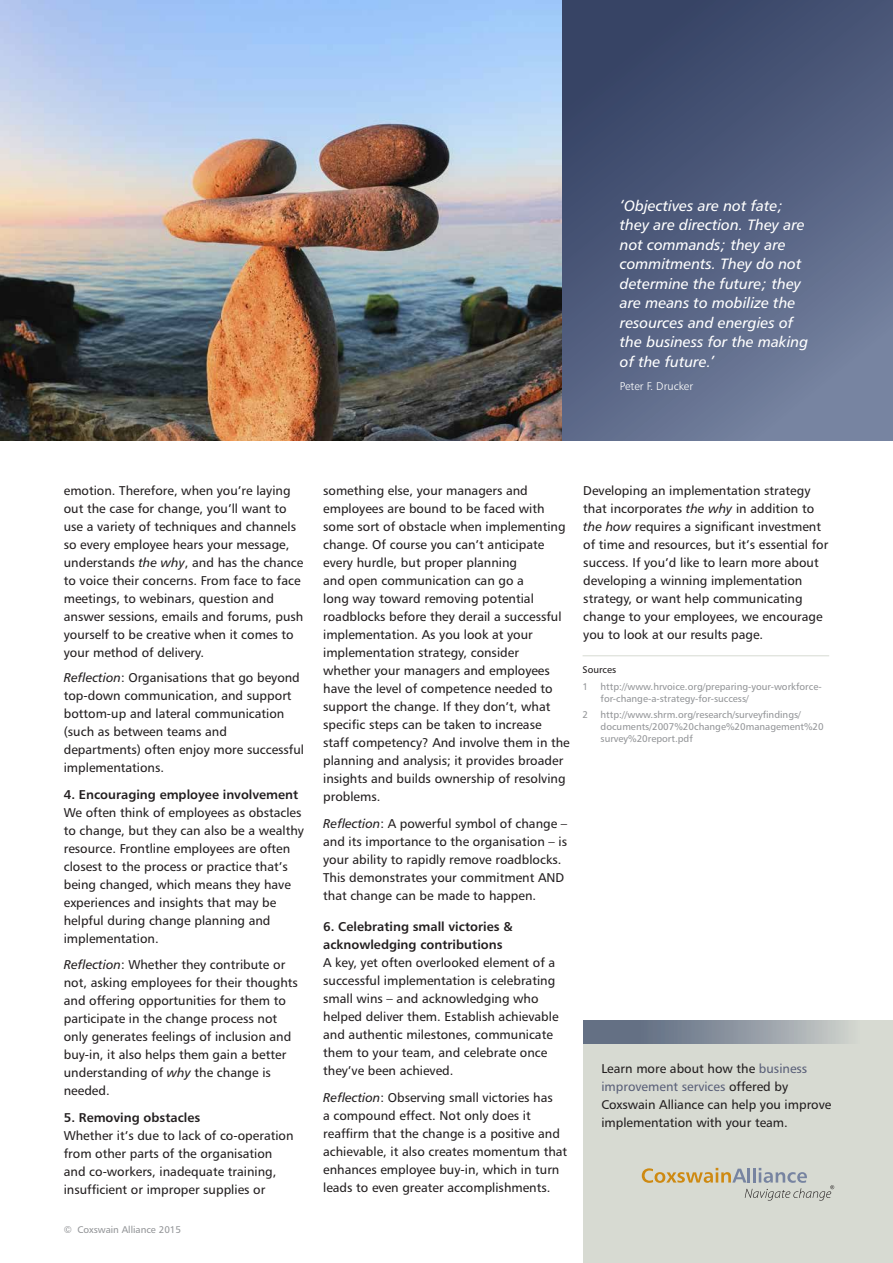
<style>
.page{position:relative;width:893px;height:1263px;background:#fff}
.page>*{position:absolute;margin:0;border:0;box-sizing:border-box;transform-origin:0 0}
.t1{font:15px/19.5px "Humanist 777 BT Italic B";color:#fff}
.t2{font:12.75px/18px "Humanist 777 BT Roman B";color:#231f20}
.t3{font:12.75px/18px "Humanist 777 BT Bold B";color:#231f20}
.t4{font:11.25px "Humanist 777 BT Light B";color:#fff}
.t5{font:9.75px/12px "Humanist 777 BT Roman B";color:#939598}
.t6{font:9.75px "Humanist 777 BT Roman B";color:#231f20}
.s1{font-family:"Humanist 777 BT Italic B"}
.s2{color:#5a6079}
</style>
<div class="page">
<svg style="left:561px;top:0;width:332px;height:440px;background:#546181"></svg>
<img style="left:0;top:0;width:561px;height:440px">
<hr style="left:583px;top:655px;width:246px;height:1px;background:#d7dad2">
<div style="left:583px;top:1020px;width:310px;height:243px;background:#d7dad2"></div>
<svg style="left:583px;top:1020px;width:265px;height:24px;background:#89929e"></svg>
<svg style="left:642px;top:1167px;width:192px;height:33px"></svg>
<p class="t1" style="left:620px;top:196px;width:190px">‘Objectives are not fate; they are direction. They are not commands; they are commitments. They do not determine the future; they are means to mobilize the resources and energies of the business for the making of the future.’</p>
<p class="t4" style="left:620px;top:380px;width:75px">Peter F. Drucker</p>
<p class="t2" style="left:64px;top:481px;width:241px">emotion. Therefore, when you’re laying out the case for change, you’ll want to use a variety of techniques and channels so every employee hears your message, understands <span class="s1">the why</span>, and has the chance to voice their concerns. From face to face meetings, to webinars, question and answer sessions, emails and forums, push yourself to be creative when it comes to your method of delivery.</p>
<p class="t2" style="left:64px;top:669px;width:242px"><span class="s1">Reflection</span>: Organisations that go beyond top-down communication, and support bottom-up and lateral communication (such as between teams and departments) often enjoy more successful implementations.</p>
<p class="t3" style="left:64px;top:786px;width:236px">4. Encouraging employee involvement</p>
<p class="t2" style="left:64px;top:804px;width:242px">We often think of employees as obstacles to change, but they can also be a wealthy resource. Frontline employees are often closest to the process or practice that’s being changed, which means they have experiences and insights that may be helpful during change planning and implementation.</p>
<p class="t2" style="left:64px;top:955px;width:236px"><span class="s1">Reflection</span>: Whether they contribute or not, asking employees for their thoughts and offering opportunities for them to participate in the change process not only generates feelings of inclusion and buy-in, it also helps them gain a better understanding of <span class="s1">why</span> the change is needed.</p>
<p class="t3" style="left:64px;top:1108px;width:138px">5. Removing obstacles</p>
<p class="t2" style="left:64px;top:1126px;width:231px">Whether it’s due to lack of co-operation from other parts of the organisation and co-workers, inadequate training, insufficient or improper supplies or</p>
<p class="t5" style="left:64px;top:1223px;width:119px">© Coxswain Alliance 2015</p>
<p class="t2" style="left:323px;top:481px;width:248px">something else, your managers and employees are bound to be faced with some sort of obstacle when implementing change. Of course you can’t anticipate every hurdle, but proper planning<br>and open communication can go a<br>long way toward removing potential roadblocks before they derail a successful implementation. As you look at your implementation strategy, consider<br>whether your managers and employees have the level of competence needed to support the change. If they don’t, what specific steps can be taken to increase staff competency? And involve them in the planning and analysis; it provides broader insights and builds ownership of resolving problems.</p>
<p class="t2" style="left:323px;top:814px;width:246px"><span class="s1">Reflection</span>: A powerful symbol of change – and its importance to the organisation – is your ability to rapidly remove roadblocks.<br>This demonstrates your commitment AND that change can be made to happen.</p>
<p class="t3" style="left:323px;top:917px;width:191px">6. Celebrating small victories &amp; acknowledging contributions</p>
<p class="t2" style="left:323px;top:953px;width:237px">A key, yet often overlooked element of a successful implementation is celebrating small wins – and acknowledging who helped deliver them. Establish achievable and authentic milestones, communicate them to your team, and celebrate once they’ve been achieved.</p>
<p class="t2" style="left:323px;top:1088px;width:246px"><span class="s1">Reflection</span>: Observing small victories has<br>a compound effect. Not only does it reaffirm that the change is a positive and achievable, it also creates momentum that enhances employee buy-in, which in turn leads to even greater accomplishments.</p>
<p class="t2" style="left:583px;top:481px;width:246px">Developing an implementation strategy that incorporates <span class="s1">the why</span> in addition to <span class="s1">the how</span> requires a significant investment of time and resources, but it’s essential for success. If you’d like to learn more about developing a winning implementation strategy, or want help communicating change to your employees, we encourage you to look at our results page.</p>
<p class="t6" style="left:583px;top:664px;width:35px">Sources</p>
<p class="t5" style="left:583px;top:680px;width:7px">1</p>
<p class="t5" style="left:601px;top:680px;width:223px">http://www.hrvoice.org/preparing-your-workforce&shy;for-change-a-strategy-for-success/</p>
<p class="t5" style="left:583px;top:708px;width:7px">2</p>
<p class="t5" style="left:601px;top:708px;width:225px">http://www.shrm.org/research/surveyfindings/ documents/2007%20change%20management%20 survey%20report.pdf</p>
<p class="t2" style="left:601px;top:1060px;width:232px">Learn more about how the <span class="s2">business improvement services</span> offered by Coxswain Alliance can help you improve implementation with your team.</p>
</div>
